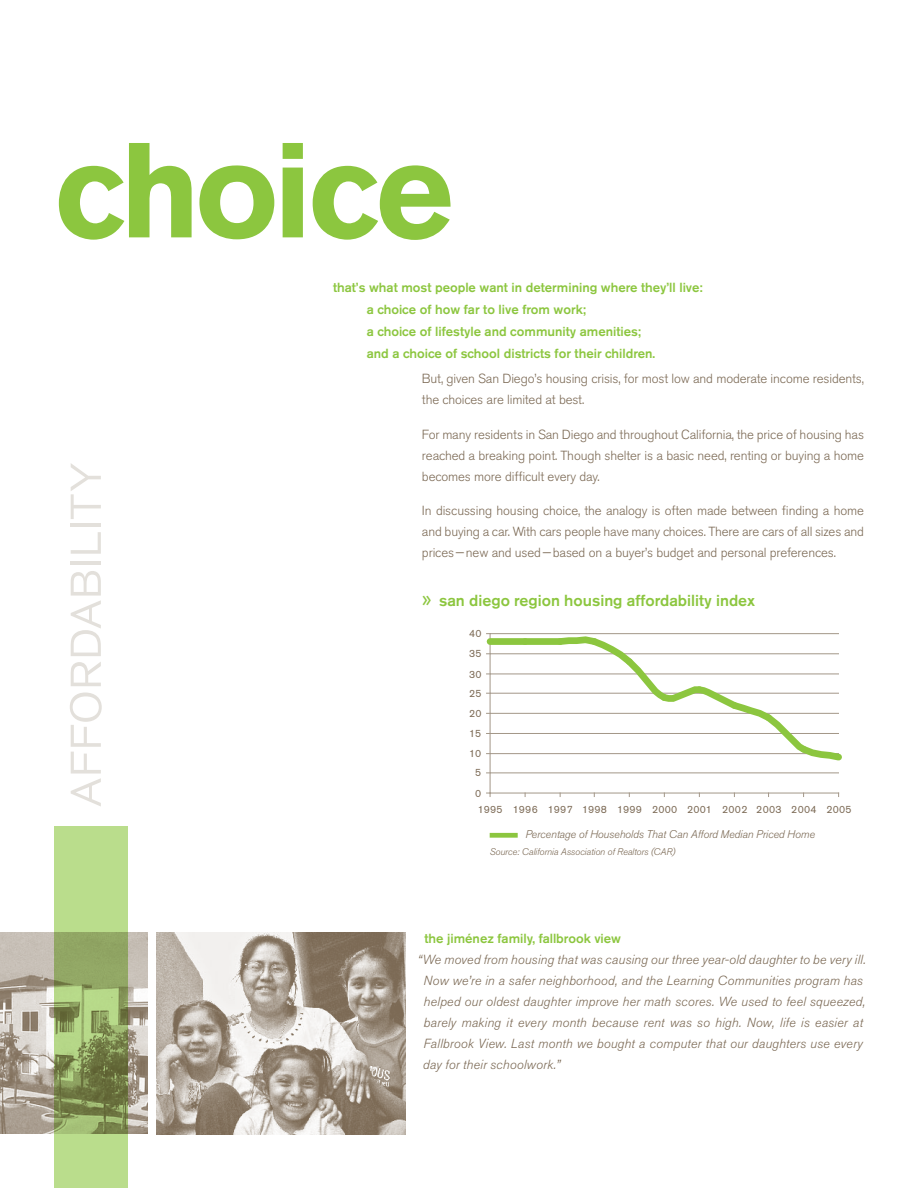
<style>
.page{position:relative;width:918px;height:1188px;background:#fff}
.page>*{position:absolute;margin:0;border:0;box-sizing:border-box;transform-origin:0 0}
.t1{font:700 133.5px "Akzidenz Grotesk BE";letter-spacing:-.03em;color:#8cc63f}
.t2{font:60px "Akzidenz Grotesk BE Light SC";letter-spacing:-.01em;color:#e3e0db}
.t3{font:500 15.9px "Akzidenz Grotesk BE";color:#8cc63f}
.t4{font:300 13.2px/21px "Akzidenz Grotesk BE";letter-spacing:-.01em;color:#7c6a55;text-align:justify}
.t5{font:italic 300 13.2px/21px "Akzidenz Grotesk BE";letter-spacing:.01em;color:#7c6a55}
.t6{font:500 13.2px/21.8px "Akzidenz Grotesk BE";color:#8cc63f}
.t7{font:italic 300 11.1px "Akzidenz Grotesk BE";letter-spacing:-.01em;color:#7c6a55}
.t8{font:10.5px "Akzidenz Grotesk BE";letter-spacing:.025em;color:#7c6a55}
.t9{font:italic 300 9.6px "Akzidenz Grotesk BE";letter-spacing:-.01em;color:#7c6a55}
.s1{font-family:"Akzidenz Grotesk BE Light SC";font-weight:400;font-size:27px}
</style>
<div class="page">
<img style="left:0;top:932px;width:147px;height:202px">
<img style="left:156px;top:932px;width:249px;height:203px">
<svg style="left:54px;top:826px;width:74px;height:362px;background:#a0ba73"></svg>
<hr style="left:490px;top:773px;width:349px;height:1px;background:#a39788">
<hr style="left:490px;top:753px;width:349px;height:1px;background:#a39788">
<hr style="left:490px;top:733px;width:349px;height:1px;background:#a39788">
<hr style="left:490px;top:713px;width:349px;height:1px;background:#a39788">
<hr style="left:490px;top:693px;width:349px;height:1px;background:#a39788">
<hr style="left:490px;top:674px;width:349px;height:1px;background:#a39788">
<hr style="left:490px;top:654px;width:349px;height:1px;background:#a39788">
<hr style="left:490px;top:633px;width:349px;height:1px;background:#a39788">
<hr style="left:490px;top:634px;width:1px;height:159px;background:#a39788">
<hr style="left:490px;top:793px;width:349px;height:1px;background:#a39788">
<div style="left:490px;top:638px;width:35px;height:7px;background:#8cc63f"></div>
<div style="left:525px;top:638px;width:35px;height:7px;background:#8cc63f"></div>
<svg style="left:553px;top:633px;width:289px;height:128px"></svg>
<div style="left:490px;top:833px;width:28px;height:5px;background:#8cc63f"></div>
<h1 class="t1" style="left:54px;top:114px;width:400px">choice</h1>
<h2 class="t2" style="left:46px;top:808px;width:347px;rotate:-90deg">affordability</h2>
<p class="t6" style="left:367px;top:277px;width:338px;text-indent:-34px">that’s what most people want in determining where they’ll live: a choice of how far to live from work;<br>a choice of lifestyle and community amenities;<br>and a choice of school districts for their children.</p>
<p class="t4" style="left:422px;top:368px;width:443px">But, given San Diego’s housing crisis, for most low and moderate income residents, the choices are limited at best.</p>
<p class="t4" style="left:422px;top:424px;width:444px">For many residents in San Diego and throughout California, the price of housing has reached a breaking point. Though shelter is a basic need, renting or buying a home becomes more difficult every day.</p>
<p class="t4" style="left:422px;top:500px;width:444px">In discussing housing choice, the analogy is often made between finding a home and buying a car. With cars people have many choices. There are cars of all sizes and prices—new and used—based on a buyer’s budget and personal preferences.</p>
<p class="t3" style="left:422px;top:590px;width:335px"><span class="s1">»</span> san diego region housing affordability index</p>
<p class="t8" style="left:469px;top:627px;width:14px">40</p>
<p class="t8" style="left:469px;top:647px;width:14px">35</p>
<p class="t8" style="left:469px;top:668px;width:14px">30</p>
<p class="t8" style="left:469px;top:687px;width:14px">25</p>
<p class="t8" style="left:469px;top:707px;width:14px">20</p>
<p class="t8" style="left:469px;top:727px;width:14px">15</p>
<p class="t8" style="left:469px;top:747px;width:14px">10</p>
<p class="t8" style="left:475px;top:767px;width:8px">5</p>
<p class="t8" style="left:475px;top:787px;width:8px">0</p>
<p class="t8" style="left:478px;top:803px;width:375px">1995 1996 1997 1998 1999 2000 2001 2002 2003 2004 2005</p>
<p class="t7" style="left:526px;top:828px;width:291px">Percentage of Households That Can Afford Median Priced Home</p>
<p class="t9" style="left:490px;top:847px;width:187px">Source: California Association of Realtors (CAR)</p>
<p class="t6" style="left:425px;top:927px;width:198px">the jiménez family, fallbrook view</p>
<p class="t5" style="left:423px;top:949px;width:444px;text-indent:-5px">“We moved from housing that was causing our three year-old daughter to be very ill.<br>Now we’re in a safer neighborhood, and the Learning Communities program has helped our oldest daughter improve her math scores. We used to feel squeezed, barely making it every month because rent was so high. Now, life is easier at Fallbrook View. Last month we bought a computer that our daughters use every day for their schoolwork.”</p>
</div>
